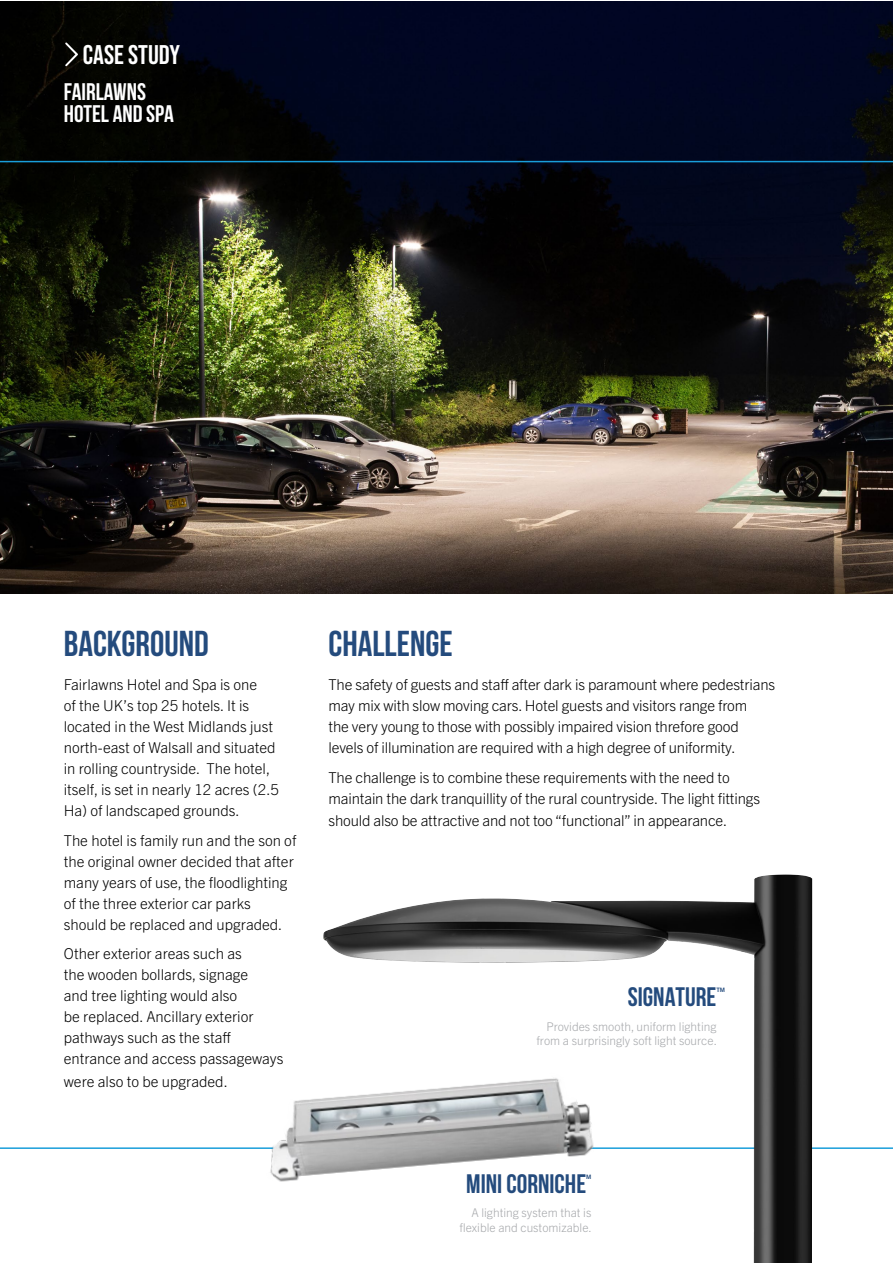
<style>
.page{position:relative;width:893px;height:1263px;background:#fff}
.page>*{position:absolute;margin:0;border:0;box-sizing:border-box;transform-origin:0 0}
.t1{font:700 36px "Bebas Neue";color:#244b7d}
.t2{font:27px "Bebas Neue";color:#fff}
.t3{font:700 26.7px "Bebas Neue";color:#244b7d}
.t4{font:700 24px/22.5px "Bebas Neue";color:#fff}
.t5{font:300 15px/21px "Trade Gothic Next LT Pro";color:#000}
.t6{font:300 12px/14.4px "Trade Gothic Next LT Pro";color:#a7a9ac;text-align:right}
.t7{font:700 6.15px "Trade Gothic Next LT Pro";color:#244b7d}
</style>
<div class="page">
<img style="left:0;top:1px;width:893px;height:592px">
<svg style="left:65px;top:42px;width:13px;height:24px"></svg>
<hr style="left:0;top:161px;width:893px;height:1px;background:#199eda">
<hr style="left:0;top:1147px;width:893px;height:2px;background:#199eda">
<img style="left:323px;top:874px;width:489px;height:389px">
<img style="left:235px;top:1038px;width:396px;height:195px">
<h2 class="t2" style="left:83px;top:39px;width:99px">CASE STUDY</h2>
<h3 class="t4" style="left:64px;top:80px;width:111px">FAIRLAWNS<br>HOTEL AND SPA</h3>
<h1 class="t1" style="left:64px;top:624px;width:146px">BACKGROUND</h1>
<p class="t5" style="left:64px;top:673px;width:217px">Fairlawns Hotel and Spa is one<br>of the UK’s top 25 hotels. It is located in the West Midlands just north-east of Walsall and situated in rolling countryside. The hotel, itself, is set in nearly 12 acres (2.5<br>Ha) of landscaped grounds.</p>
<p class="t5" style="left:64px;top:829px;width:234px">The hotel is family run and the son of the original owner decided that after many years of use, the floodlighting of the three exterior car parks should be replaced and upgraded.</p>
<p class="t5" style="left:64px;top:942px;width:221px">Other exterior areas such as<br>the wooden bollards, signage<br>and tree lighting would also<br>be replaced. Ancillary exterior pathways such as the staff entrance and access passageways</p>
<p class="t5" style="left:64px;top:1070px;width:166px">were also to be upgraded.</p>
<h1 class="t1" style="left:328px;top:624px;width:126px">CHALLENGE</h1>
<p class="t5" style="left:328px;top:673px;width:448px">The safety of guests and staff after dark is paramount where pedestrians may mix with slow moving cars. Hotel guests and visitors range from<br>the very young to those with possibly impaired vision threfore good levels of illumination are required with a high degree of uniformity.</p>
<p class="t5" style="left:328px;top:766px;width:433px">The challenge is to combine these requirements with the need to maintain the dark tranquillity of the rural countryside. The light fittings</p>
<p class="t5" style="left:328px;top:809px;width:400px">should also be attractive and not too “functional” in appearance.</p>
<h3 class="t3" style="left:628px;top:982px;width:90px">SIGNATURE</h3>
<p class="t7" style="left:716px;top:985px;width:10px">TM</p>
<p class="t6" style="left:536px;top:1018px;width:182px">Provides smooth, uniform lighting from a surprisingly soft light source.</p>
<h3 class="t3" style="left:466px;top:1169px;width:121px">MINI CORNICHE</h3>
<p class="t7" style="left:586px;top:1172px;width:7px">M</p>
<p class="t6" style="left:459px;top:1205px;width:134px">A lighting system that is flexible and customizable.</p>
</div>
